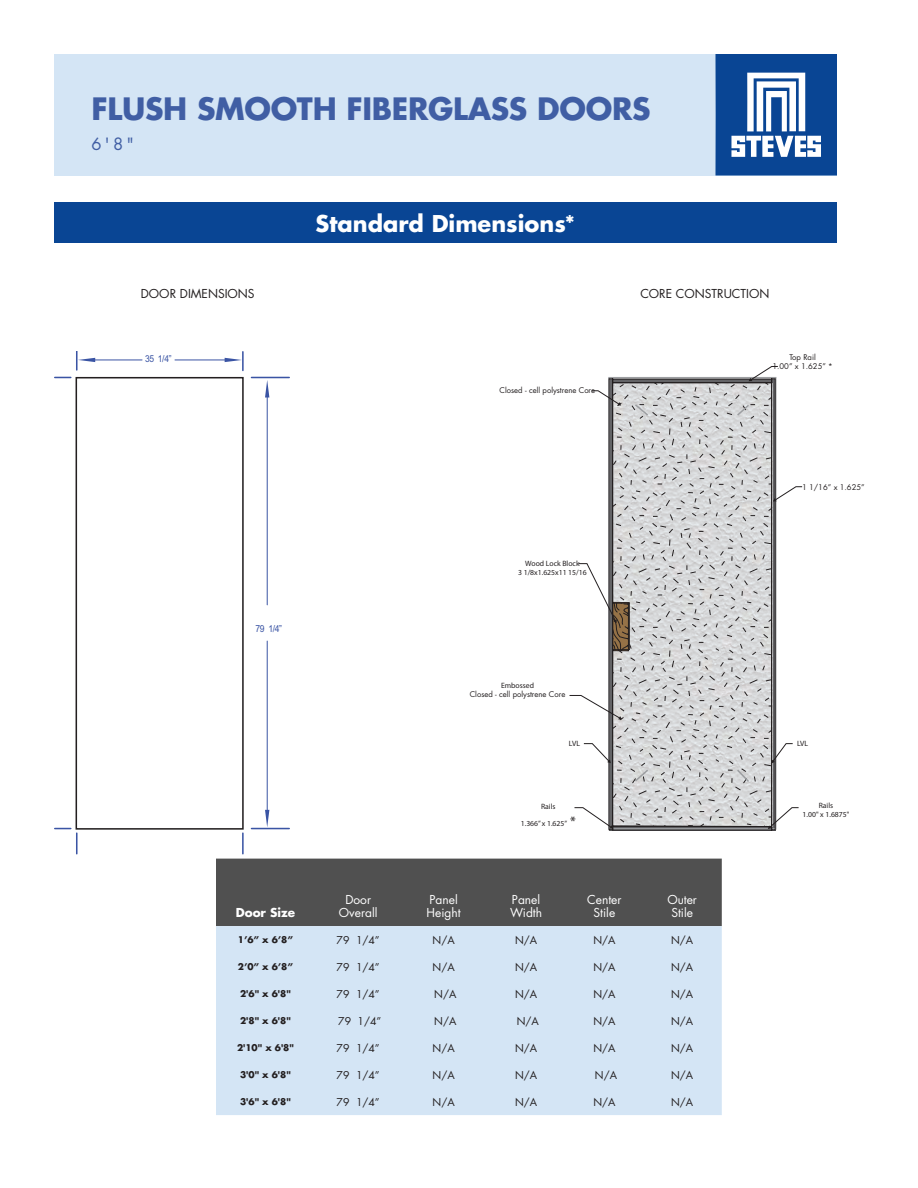
<style>
.page{position:relative;width:918px;height:1188px;background:#fff}
.page>*{position:absolute;margin:0;border:0;box-sizing:border-box;transform-origin:0 0}
.t1{font:700 30px "Futura Std";letter-spacing:-.01em;color:#405ea4}
.t2{font:700 22.5px "Futura Std";color:#fff}
.t3{font:16.5px "Futura Std";color:#405ea4}
.t4{font:12px "Futura Std";color:#fff}
.t5{font:12px "Futura Std";color:#231f20}
.t6{font:700 12px "Futura Std";color:#fff}
.t7{font:10.5px "Futura Std";color:#231f20}
.t8{font:9.6px "Arial";color:#3a54a4;scale:.89 1}
.t9{font:9.45px "Arial";color:#3a54a4;scale:.89 1}
.t10{font:700 9px "Futura Std";color:#231f20}
.t11{font:7.65px/9.3px "Futura Std";color:#231f20;text-align:center}
.t12{font:7.65px/9.3px "Futura";color:#231f20;text-align:center}
.s1{font-family:"Futura"}
.s2{font-size:13.8px}
</style>
<div class="page">
<div style="left:54px;top:54px;width:783px;height:122px;background:#d4e5f5"></div>
<svg style="left:715px;top:54px;width:122px;height:122px;background:#4573ae"></svg>
<div style="left:54px;top:202px;width:783px;height:41px;background:#094594"></div>
<svg style="left:613px;top:383px;width:158px;height:443px;background:#cecfd0"></svg>
<div style="left:76px;top:377px;width:168px;height:453px;border:2px solid #231f20"></div>
<div style="left:771px;top:378px;width:5px;height:452px;border:1px solid #231f20"></div>
<div style="left:609px;top:378px;width:4px;height:452px;border:1px solid #231f20"></div>
<div style="left:612px;top:379px;width:160px;height:4px;border:1px solid #231f20"></div>
<div style="left:612px;top:826px;width:160px;height:5px;border:1px solid #231f20"></div>
<svg style="left:612px;top:603px;width:17px;height:48px"></svg>
<svg style="left:633px;top:403px;width:118px;height:381px;background:#d0d1d2"></svg>
<svg style="left:578px;top:563px;width:39px;height:60px"></svg>
<svg style="left:592px;top:390px;width:29px;height:16px"></svg>
<svg style="left:749px;top:366px;width:29px;height:15px"></svg>
<svg style="left:773px;top:486px;width:30px;height:15px"></svg>
<svg style="left:583px;top:743px;width:28px;height:20px"></svg>
<svg style="left:574px;top:807px;width:39px;height:22px"></svg>
<svg style="left:569px;top:695px;width:53px;height:24px"></svg>
<svg style="left:771px;top:743px;width:22px;height:20px"></svg>
<svg style="left:768px;top:807px;width:31px;height:22px"></svg>
<svg style="left:265px;top:380px;width:4px;height:18px"></svg>
<svg style="left:265px;top:810px;width:4px;height:17px"></svg>
<svg style="left:76px;top:351px;width:19px;height:19px"></svg>
<svg style="left:225px;top:352px;width:19px;height:18px"></svg>
<hr style="left:267px;top:395px;width:1px;height:210px;background:#3a54a4">
<hr style="left:267px;top:641px;width:1px;height:173px;background:#3a54a4">
<hr style="left:251px;top:377px;width:38px;height:1px;background:#3a54a4">
<hr style="left:251px;top:828px;width:38px;height:1px;background:#3a54a4">
<hr style="left:242px;top:833px;width:2px;height:21px;background:#3a54a4">
<hr style="left:76px;top:833px;width:2px;height:21px;background:#3a54a4">
<svg style="left:55px;top:377px;width:16px;height:1px"></svg>
<hr style="left:93px;top:360px;width:49px;height:1px;background:#3a54a4">
<hr style="left:175px;top:360px;width:54px;height:1px;background:#3a54a4">
<svg style="left:55px;top:828px;width:16px;height:1px"></svg>
<div style="left:216px;top:859px;width:506px;height:67px;background:#505050"></div>
<div style="left:216px;top:926px;width:506px;height:189px;background:#d4e5f5"></div>
<p class="t1" style="left:92px;top:89px;width:561px">FLUSH SMOOTH FIBERGLASS DOORS</p>
<p class="t3" style="left:92px;top:133px;width:44px">6'8"</p>
<h2 class="t2" style="left:316px;top:209px;width:261px">Standard Dimensions*</h2>
<p class="t5" style="left:141px;top:286px;width:115px">DOOR DIMENSIONS</p>
<p class="t5" style="left:640px;top:286px;width:131px">CORE CONSTRUCTION</p>
<p class="t9" style="left:145px;top:353px;width:31px">35 1/4”</p>
<p class="t11" style="left:500px;top:386px;width:97px">Closed - cell polystrene Core</p>
<p class="t8" style="left:255px;top:622px;width:32px">79 1/4”</p>
<p class="t6" style="left:236px;top:905px;width:61px">Door Size</p>
<p class="t4" style="left:345px;top:892px;width:27px">Door</p>
<p class="t4" style="left:339px;top:905px;width:40px">Overall</p>
<p class="t12" style="left:518px;top:558px;width:70px">Wood Lock Block<br>3 1/8x1.625x11 15/16</p>
<p class="t11" style="left:470px;top:681px;width:97px"><span class="s1">Embossed<br></span>Closed - cell polystrene Core</p>
<p class="t12" style="left:569px;top:739px;width:13px">LVL</p>
<p class="t12" style="left:521px;top:798px;width:57px;line-height:16.6px">Rails<br>1.366” x 1.625” <span class="s2">*</span></p>
<p class="t4" style="left:430px;top:892px;width:30px">Panel</p>
<p class="t4" style="left:427px;top:905px;width:36px">Height</p>
<p class="t4" style="left:512px;top:892px;width:30px">Panel</p>
<p class="t4" style="left:510px;top:905px;width:34px">Width</p>
<p class="t4" style="left:587px;top:892px;width:36px">Center</p>
<p class="t4" style="left:594px;top:905px;width:23px">Stile</p>
<p class="t4" style="left:667px;top:892px;width:31px">Outer</p>
<p class="t4" style="left:671px;top:905px;width:23px">Stile</p>
<p class="t10" style="left:238px;top:934px;width:57px">1’6” x 6’8”</p>
<p class="t7" style="left:337px;top:933px;width:45px">79 1/4”</p>
<p class="t7" style="left:433px;top:933px;width:24px">N/A</p>
<p class="t7" style="left:515px;top:933px;width:24px">N/A</p>
<p class="t7" style="left:593px;top:933px;width:24px">N/A</p>
<p class="t7" style="left:671px;top:933px;width:24px">N/A</p>
<p class="t10" style="left:238px;top:961px;width:57px">2’0” x 6’8”</p>
<p class="t7" style="left:337px;top:960px;width:45px">79 1/4”</p>
<p class="t7" style="left:433px;top:960px;width:24px">N/A</p>
<p class="t7" style="left:515px;top:960px;width:24px">N/A</p>
<p class="t7" style="left:593px;top:960px;width:24px">N/A</p>
<p class="t7" style="left:671px;top:960px;width:24px">N/A</p>
<p class="t10" style="left:240px;top:988px;width:52px">2'6" x 6'8"</p>
<p class="t7" style="left:337px;top:987px;width:45px">79 1/4”</p>
<p class="t7" style="left:434px;top:987px;width:24px">N/A</p>
<p class="t7" style="left:515px;top:987px;width:24px">N/A</p>
<p class="t7" style="left:593px;top:987px;width:24px">N/A</p>
<p class="t7" style="left:671px;top:987px;width:24px">N/A</p>
<p class="t10" style="left:240px;top:1015px;width:52px">2'8" x 6'8"</p>
<p class="t7" style="left:338px;top:1014px;width:45px">79 1/4”</p>
<p class="t7" style="left:434px;top:1014px;width:24px">N/A</p>
<p class="t7" style="left:517px;top:1014px;width:24px">N/A</p>
<p class="t7" style="left:593px;top:1014px;width:24px">N/A</p>
<p class="t7" style="left:671px;top:1014px;width:24px">N/A</p>
<p class="t10" style="left:237px;top:1042px;width:58px">2'10" x 6'8"</p>
<p class="t7" style="left:337px;top:1041px;width:45px">79 1/4”</p>
<p class="t7" style="left:433px;top:1041px;width:24px">N/A</p>
<p class="t7" style="left:515px;top:1041px;width:24px">N/A</p>
<p class="t7" style="left:593px;top:1041px;width:24px">N/A</p>
<p class="t7" style="left:671px;top:1041px;width:24px">N/A</p>
<p class="t10" style="left:240px;top:1069px;width:52px">3'0" x 6'8"</p>
<p class="t7" style="left:337px;top:1068px;width:45px">79 1/4”</p>
<p class="t7" style="left:433px;top:1068px;width:24px">N/A</p>
<p class="t7" style="left:515px;top:1068px;width:24px">N/A</p>
<p class="t7" style="left:595px;top:1068px;width:24px">N/A</p>
<p class="t7" style="left:671px;top:1068px;width:24px">N/A</p>
<p class="t10" style="left:240px;top:1096px;width:52px">3'6" x 6'8"</p>
<p class="t7" style="left:337px;top:1095px;width:45px">79 1/4”</p>
<p class="t7" style="left:433px;top:1095px;width:24px">N/A</p>
<p class="t7" style="left:515px;top:1095px;width:24px">N/A</p>
<p class="t7" style="left:593px;top:1095px;width:24px">N/A</p>
<p class="t7" style="left:671px;top:1095px;width:24px">N/A</p>
<p class="t11" style="left:772px;top:353px;width:62px">Top Rail<br>1.00” x 1.625” *</p>
<p class="t11" style="left:802px;top:483px;width:64px">1 1/16” x 1.625”</p>
<p class="t12" style="left:797px;top:739px;width:13px">LVL</p>
<p class="t12" style="left:803px;top:800px;width:48px">Rails<br>1.00" x 1.6875"</p>
</div>
